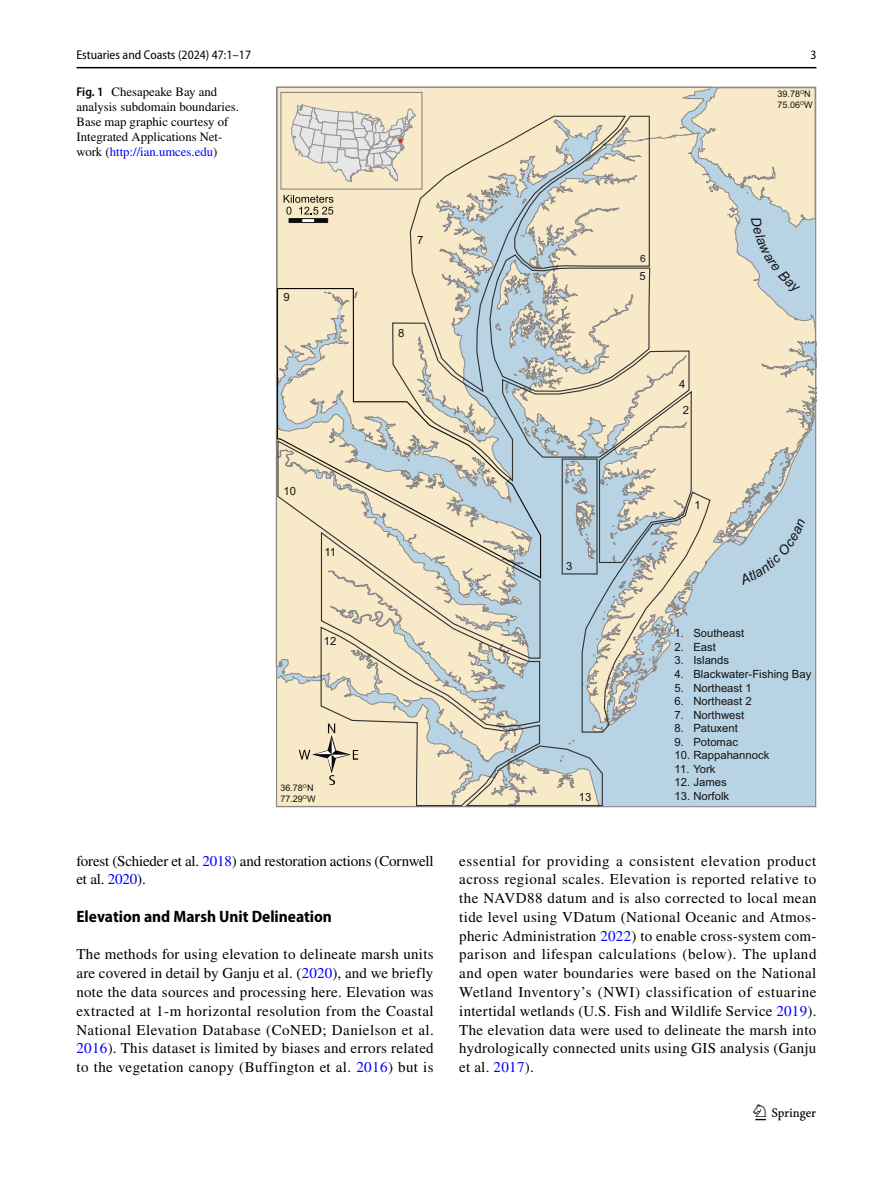
<style>
.page{position:relative;width:893px;height:1187px;background:#fff}
.page>*{position:absolute;margin:0;border:0;box-sizing:border-box;transform-origin:0 0}
.t1{font:22.5px "Springnew Regular 3";color:#000}
.t2{font:700 semi-condensed 16.5px "Myriad Pro";color:#000}
.t3{font:15px/18.8px "STIX";letter-spacing:.015em;color:#000;text-align:justify}
.t4{font:15px/18.8px "STIX";letter-spacing:-.01em;color:#000}
.t5{font:12.75px/15px "STIX";color:#000}
.t6{font:semi-condensed 12.75px "Myriad Pro";color:#000}
.t7{font:11.25px/13.5px "Arial";color:#131312;text-align:justify}
.t8{font:10.05px "Arial";color:#131312}
.t9{font:9px/10.8px "Arial";color:#131312}
.s1{font-family:"Myriad Pro";font-weight:600;font-stretch:semi-condensed}
.s2{color:#00f}
</style>
<div class="page">
<hr style="left:77px;top:67px;width:739px;height:1px;background:#000">
<svg style="left:816px;top:349px;width:1px;height:17px"></svg>
<div style="left:278px;top:89px;width:413px;height:198px;background:#f8eac9"></div>
<svg style="left:711px;top:295px;width:103px;height:510px;background:#cbd9d9"></svg>
<svg style="left:289px;top:218px;width:13px;height:5px"></svg>
<svg style="left:302px;top:218px;width:13px;height:5px"></svg>
<svg style="left:315px;top:218px;width:5px;height:5px"></svg>
<svg style="left:284px;top:195px;width:36px;height:19px"></svg>
<svg style="left:278px;top:659px;width:42px;height:146px;background:#f0e4c6"></svg>
<div style="left:280px;top:92px;width:142px;height:98px;border:1px solid #8a8688"></div>
<svg style="left:291px;top:104px;width:125px;height:82px;background:#e7dfcd"></svg>
<svg style="left:320px;top:115px;width:391px;height:691px;background:#d6d6c8"></svg>
<svg style="left:276px;top:287px;width:266px;height:292px;background:#d6d4c4"></svg>
<svg style="left:277px;top:439px;width:264px;height:220px;background:#dbd7c3"></svg>
<svg style="left:691px;top:87px;width:124px;height:208px;background:#e1dfcd"></svg>
<svg style="left:727px;top:397px;width:88px;height:188px;background:#cdd6d1"></svg>
<p class="t6" style="left:77px;top:48px;width:176px">Estuaries and Coasts (2024) 47:1–17</p>
<p class="t6" style="left:810px;top:48px;width:8px">3</p>
<p class="t5" style="left:77px;top:85px;width:164px"><span class="s1">Fig. 1</span> Chesapeake Bay and analysis subdomain boundaries.<br>Base map graphic courtesy of<br>Integrated Applications Net&shy;work (<span class="s2">http://ian.umces.edu</span>)</p>
<p class="t9" style="left:777px;top:89px;width:37px">39.78<sup>O</sup>N<br>75.06<sup>O</sup>W</p>
<p class="t7" style="left:284px;top:290px;width:8px">9</p>
<p class="t7" style="left:417px;top:233px;width:8px">7</p>
<p class="t7" style="left:398px;top:326px;width:8px">8</p>
<p class="t8" style="left:640px;top:252px;width:7px">6</p>
<p class="t7" style="left:639px;top:269px;width:8px">5</p>
<p class="t7" style="left:679px;top:377px;width:8px">4</p>
<p class="t7" style="left:683px;top:403px;width:8px">2</p>
<p class="t7" style="left:284px;top:483px;width:14px">10</p>
<p class="t7" style="left:324px;top:545px;width:13px">11</p>
<p class="t7" style="left:324px;top:634px;width:14px">12</p>
<p class="t9" style="left:280px;top:782px;width:37px">36.78<sup>O</sup>N<br>77.29<sup>O</sup>W</p>
<p class="t4" style="left:77px;top:852px;width:359px">forest (Schieder et al. <span class="s2">2018</span>) and restoration actions (Cornwell et al. <span class="s2">2020</span>).</p>
<p class="t2" style="left:77px;top:907px;width:257px">Elevation and Marsh Unit Delineation</p>
<p class="t3" style="left:77px;top:946px;width:359px">The methods for using elevation to delineate marsh units are covered in detail by Ganju et al. (<span class="s2">2020</span>), and we briefly note the data sources and processing here. Elevation was extracted at 1-m horizontal resolution from the Coastal National Elevation Database (CoNED; Danielson et al.<br><span class="s2">2016</span>). This dataset is limited by biases and errors related to the vegetation canopy (Buffington et al. <span class="s2">2016</span>) but is</p>
<p class="t7" style="left:566px;top:559px;width:8px">3</p>
<p class="t7" style="left:579px;top:790px;width:14px">13</p>
<p class="t7" style="left:694px;top:498px;width:8px">1</p>
<p class="t7" style="left:693px;top:626px;width:120px;text-align:left">Southeast<br>East<br>Islands<br>Blackwater-Fishing Bay<br>Northeast 1<br>Northeast 2<br>Northwest<br>Patuxent<br>Potomac</p>
<p class="t7" style="left:675px;top:626px;width:11px">1.<br>2.<br>3.<br>4.<br>5.<br>6.<br>7.<br>8.<br>9.</p>
<p class="t7" style="left:675px;top:748px;width:96px">10. Rappahannock</p>
<p class="t7" style="left:675px;top:762px;width:42px">11. York</p>
<p class="t7" style="left:675px;top:775px;width:54px">12. James</p>
<p class="t7" style="left:675px;top:789px;width:56px">13. Norfolk</p>
<p class="t3" style="left:459px;top:852px;width:359px">essential for providing a consistent elevation product across regional scales. Elevation is reported relative to the NAVD88 datum and is also corrected to local mean tide level using VDatum (National Oceanic and Atmos&shy;pheric Administration <span class="s2">2022</span>) to enable cross-system com&shy;parison and lifespan calculations (below). The upland and open water boundaries were based on the National Wetland Inventory’s (NWI) classification of estuarine intertidal wetlands (U.S. Fish and Wildlife Service <span class="s2">2019</span>).<br>The elevation data were used to delineate the marsh into hydrologically connected units using GIS analysis (Ganju et al. <span class="s2">2017</span>).</p>
<h1 class="t1" style="left:755px;top:1104px;width:62px">1 3</h1>
</div>
